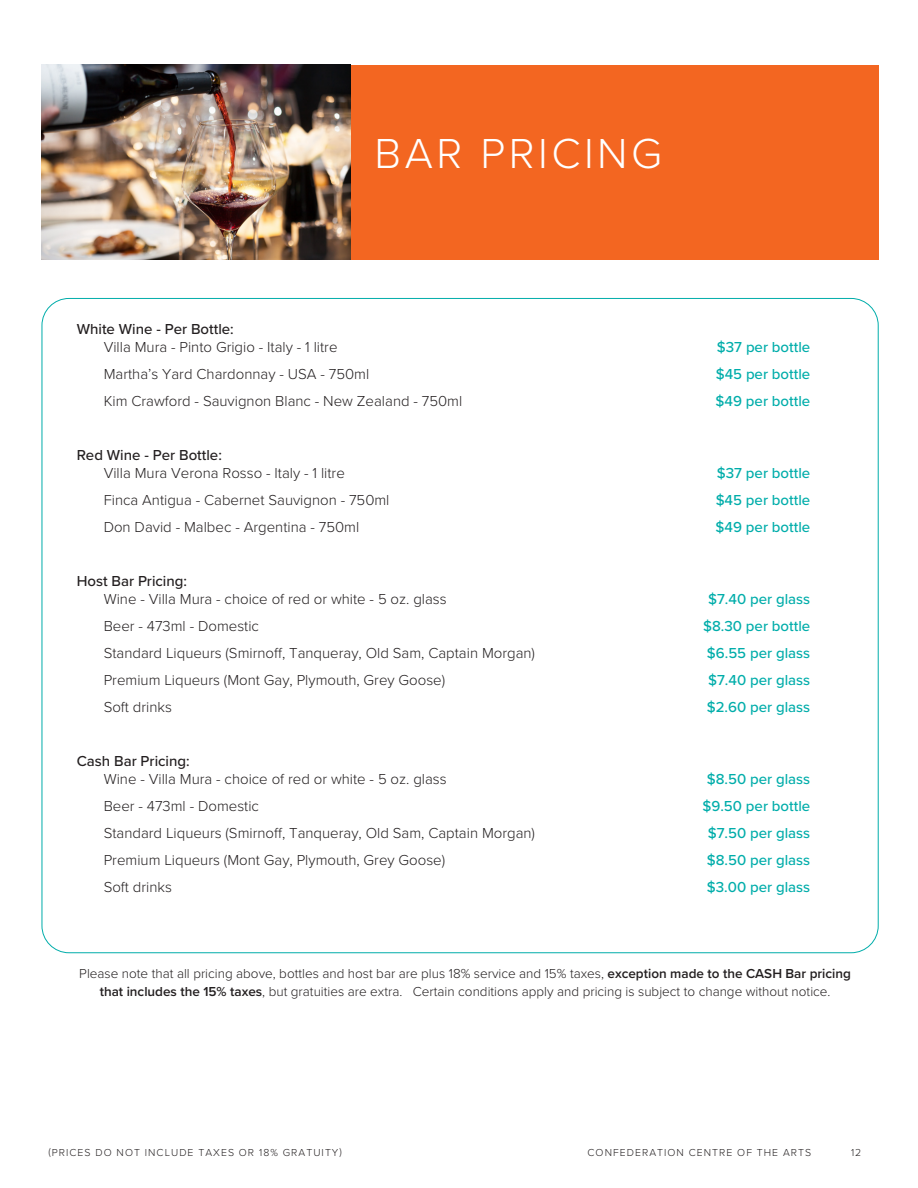
<style>
.page{position:relative;width:918px;height:1188px;background:#fff}
.page>*{position:absolute;margin:0;border:0;box-sizing:border-box;transform-origin:0 0}
.t1{font:500 43.5px "Proxima Nova";letter-spacing:.125em;color:#fff}
.t2{font:300 43.5px "Proxima Nova";letter-spacing:.08em;color:#fff}
.t3{font:300 15px "Proxima Nova";color:#231f20}
.t4{font:500 15px "Proxima Nova";color:#00adaa}
.t5{font:500 15px "Proxima Nova";color:#231f20}
.t6{font:300 13.5px/18px "Proxima Nova";color:#231f20;text-align:center}
.t7{font:300 10.5px "Proxima Nova";letter-spacing:.1em;color:#231f20}
.s1{font-weight:600}
</style>
<div class="page">
<div style="left:152px;top:65px;width:727px;height:194px;background:#f36621"></div>
<img style="left:42px;top:65px;width:308px;height:194px">
<h1 class="t1" style="left:321px;top:100px;width:341px">banquet menu</h1>
<h1 class="t2" style="left:375px;top:121px;width:289px">BAR PRICING</h1>
<p class="t5" style="left:77px;top:318px;width:159px">White Wine - Per Bottle:</p>
<p class="t3" style="left:104px;top:336px;width:235px">Villa Mura - Pinto Grigio - Italy - 1 litre</p>
<p class="t4" style="left:717px;top:336px;width:95px">$37 per bottle</p>
<p class="t3" style="left:104px;top:363px;width:267px">Martha’s Yard Chardonnay - USA - 750ml</p>
<p class="t4" style="left:716px;top:363px;width:96px">$45 per bottle</p>
<p class="t3" style="left:104px;top:390px;width:360px">Kim Crawford - Sauvignon Blanc - New Zealand - 750ml</p>
<p class="t4" style="left:716px;top:390px;width:96px">$49 per bottle</p>
<p class="t5" style="left:77px;top:444px;width:147px">Red Wine - Per Bottle:</p>
<p class="t3" style="left:104px;top:462px;width:243px">Villa Mura Verona Rosso - Italy - 1 litre</p>
<p class="t4" style="left:717px;top:462px;width:95px">$37 per bottle</p>
<p class="t3" style="left:104px;top:489px;width:287px">Finca Antigua - Cabernet Sauvignon - 750ml</p>
<p class="t4" style="left:716px;top:489px;width:96px">$45 per bottle</p>
<p class="t3" style="left:104px;top:516px;width:257px">Don David - Malbec - Argentina - 750ml</p>
<p class="t4" style="left:716px;top:516px;width:96px">$49 per bottle</p>
<p class="t5" style="left:77px;top:570px;width:112px">Host Bar Pricing:</p>
<p class="t3" style="left:104px;top:588px;width:345px">Wine - Villa Mura - choice of red or white - 5 oz. glass</p>
<p class="t4" style="left:708px;top:588px;width:104px">$7.40 per glass</p>
<p class="t3" style="left:104px;top:615px;width:157px">Beer - 473ml - Domestic</p>
<p class="t4" style="left:703px;top:615px;width:109px">$8.30 per bottle</p>
<p class="t3" style="left:104px;top:642px;width:433px">Standard Liqueurs (Smirnoff, Tanqueray, Old Sam, Captain Morgan)</p>
<p class="t4" style="left:707px;top:642px;width:105px">$6.55 per glass</p>
<p class="t3" style="left:104px;top:669px;width:343px">Premium Liqueurs (Mont Gay, Plymouth, Grey Goose)</p>
<p class="t4" style="left:708px;top:669px;width:104px">$7.40 per glass</p>
<p class="t3" style="left:104px;top:696px;width:70px">Soft drinks</p>
<p class="t4" style="left:707px;top:696px;width:105px">$2.60 per glass</p>
<p class="t5" style="left:77px;top:750px;width:115px">Cash Bar Pricing:</p>
<p class="t3" style="left:104px;top:768px;width:345px">Wine - Villa Mura - choice of red or white - 5 oz. glass</p>
<p class="t4" style="left:707px;top:768px;width:105px">$8.50 per glass</p>
<p class="t3" style="left:104px;top:795px;width:157px">Beer - 473ml - Domestic</p>
<p class="t4" style="left:702px;top:795px;width:109px">$9.50 per bottle</p>
<p class="t3" style="left:104px;top:822px;width:433px">Standard Liqueurs (Smirnoff, Tanqueray, Old Sam, Captain Morgan)</p>
<p class="t4" style="left:708px;top:822px;width:104px">$7.50 per glass</p>
<p class="t3" style="left:104px;top:849px;width:343px">Premium Liqueurs (Mont Gay, Plymouth, Grey Goose)</p>
<p class="t4" style="left:707px;top:849px;width:105px">$8.50 per glass</p>
<p class="t3" style="left:104px;top:876px;width:70px">Soft drinks</p>
<p class="t4" style="left:707px;top:876px;width:105px">$3.00 per glass</p>
<p class="t6" style="left:79px;top:964px;width:773px">Please note that all pricing above, bottles and host bar are plus 18% service and 15% taxes, <span class="s1">exception made to the CASH Bar pricing that includes the 15% taxes</span>, but gratuities are extra. Certain conditions apply and pricing is subject to change without notice.</p>
<p class="t7" style="left:48px;top:1144px;width:295px">(PRICES DO NOT INCLUDE TAXES OR 18% GRATUITY)</p>
<p class="t7" style="left:588px;top:1144px;width:225px">CONFEDERATION CENTRE OF THE ARTS</p>
<p class="t7" style="left:851px;top:1144px;width:12px">12</p>
</div>
